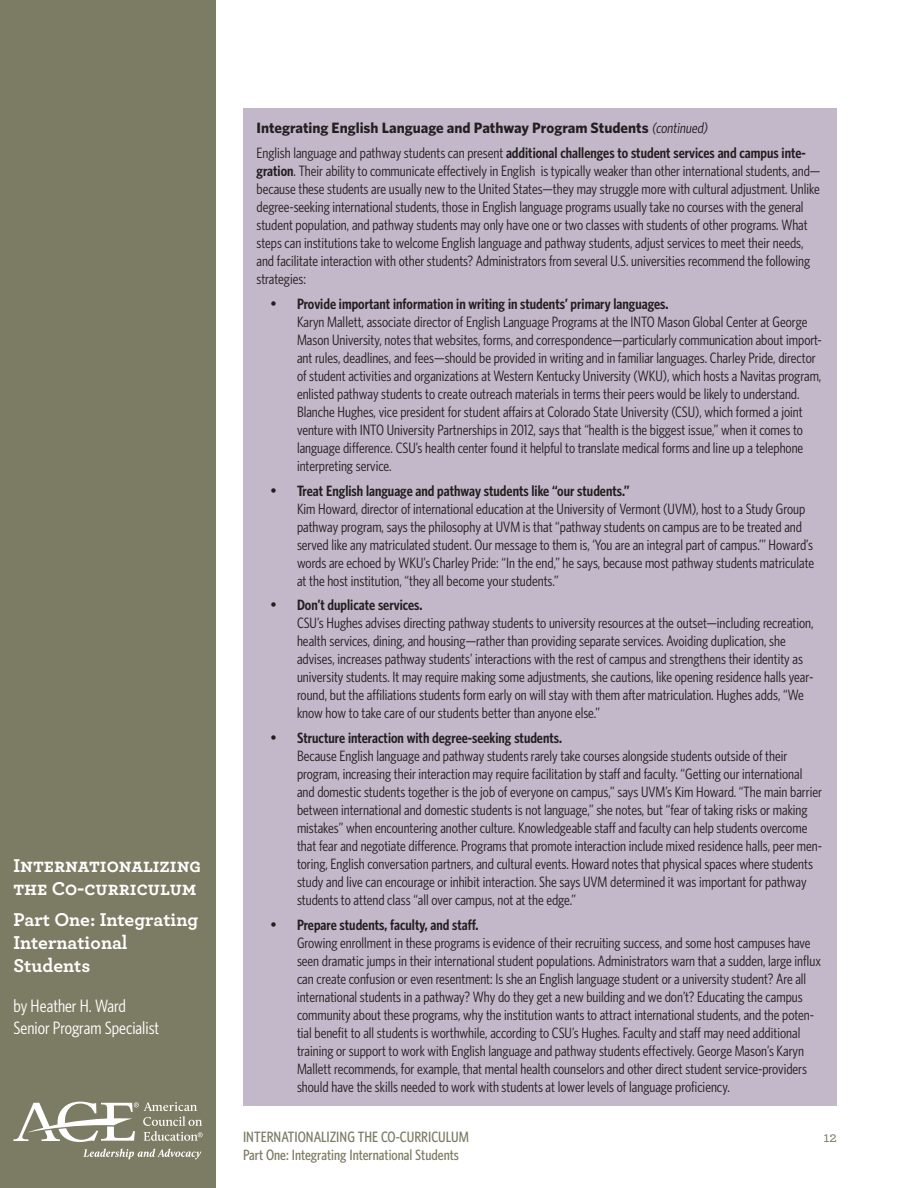
<style>
.page{position:relative;width:918px;height:1188px;background:#fff}
.page>*{position:absolute;margin:0;border:0;box-sizing:border-box;transform-origin:0 0}
.t1{font:700 19.5px/23.4px "Archer";color:#fff}
.t2{font:18px/22.5px "Whitney Condensed";color:#fff}
.t3{font:15px/18px "Whitney Condensed";color:#231f20}
.t4{font:500 15px "Whitney Condensed";color:#7c7b63}
.t5{font:700 15px "Whitney";color:#231f20}
.t6{font:500 15px "Archer";color:#7c7b63}
.s1{font-family:"Whitney Condensed";font-weight:400}
.s2{font-weight:600}
</style>
<div class="page">
<div style="left:0;top:0;width:216px;height:1188px;background:#7c7b63"></div>
<svg style="left:83px;top:1148px;width:118px;height:12px"></svg>
<svg style="left:13px;top:1102px;width:190px;height:40px"></svg>
<div style="left:243px;top:108px;width:594px;height:998px;background:#c3b8c9"></div>
<h1 class="t1" style="left:13px;top:853px;width:189px">Internationalizing the Co-curriculum</h1>
<h1 class="t1" style="left:13px;top:906px;width:186px">Part One: Integrating<br>International<br>Students</h1>
<p class="t2" style="left:14px;top:994px;width:147px">by Heather H. Ward<br>Senior Program Specialist</p>
<p class="t5" style="left:256px;top:118px;width:455px">Integrating English Language and Pathway Program Students <span class="s1">(continued)</span></p>
<p class="t3" style="left:256px;top:144px;width:565px">English language and pathway students can present <span class="s2">additional challenges to student services and campus inte&shy;gration</span>. Their ability to communicate effectively in English is typically weaker than other international students, and— because these students are usually new to the United States—they may struggle more with cultural adjustment. Unlike degree-seeking international students, those in English language programs usually take no courses with the general student population, and pathway students may only have one or two classes with students of other programs. What steps can institutions take to welcome English language and pathway students, adjust services to meet their needs, and facilitate interaction with other students? Administrators from several U.S. universities recommend the following strategies:</p>
<p class="t3" style="left:297px;top:294px;width:526px;text-indent:-27px">• <span class="s2">Provide important information in writing in students’ primary languages.<br></span>Karyn Mallett, associate director of English Language Programs at the INTO Mason Global Center at George Mason University, notes that websites, forms, and correspondence—particularly communication about import&shy;ant rules, deadlines, and fees—should be provided in writing and in familiar languages. Charley Pride, director of student activities and organizations at Western Kentucky University (WKU), which hosts a Navitas program, enlisted pathway students to create outreach materials in terms their peers would be likely to understand.<br>Blanche Hughes, vice president for student affairs at Colorado State University (CSU), which formed a joint venture with INTO University Partnerships in 2012, says that “health is the biggest issue,” when it comes to language difference. CSU’s health center found it helpful to translate medical forms and line up a telephone interpreting service.</p>
<p class="t3" style="left:297px;top:481px;width:519px;text-indent:-27px">• <span class="s2">Treat English language and pathway students like “our students.”<br></span>Kim Howard, director of international education at the University of Vermont (UVM), host to a Study Group pathway program, says the philosophy at UVM is that “pathway students on campus are to be treated and served like any matriculated student. Our message to them is, ‘You are an integral part of campus.’” Howard’s words are echoed by WKU’s Charley Pride: “In the end,” he says, because most pathway students matriculate at the host institution, “they all become your students.”</p>
<p class="t3" style="left:297px;top:596px;width:518px;text-indent:-27px">• <span class="s2">Don’t duplicate services.<br></span>CSU’s Hughes advises directing pathway students to university resources at the outset—including recreation, health services, dining, and housing—rather than providing separate services. Avoiding duplication, she advises, increases pathway students’ interactions with the rest of campus and strengthens their identity as university students. It may require making some adjustments, she cautions, like opening residence halls year&shy;round, but the affiliations students form early on will stay with them after matriculation. Hughes adds, “We know how to take care of our students better than anyone else.”</p>
<p class="t3" style="left:297px;top:729px;width:527px;text-indent:-27px">• <span class="s2">Structure interaction with degree-seeking students.<br></span>Because English language and pathway students rarely take courses alongside students outside of their program, increasing their interaction may require facilitation by staff and faculty. “Getting our international and domestic students together is the job of everyone on campus,” says UVM’s Kim Howard. “The main barrier between international and domestic students is not language,” she notes, but “fear of taking risks or making mistakes” when encountering another culture. Knowledgeable staff and faculty can help students overcome that fear and negotiate difference. Programs that promote interaction include mixed residence halls, peer men&shy;toring, English conversation partners, and cultural events. Howard notes that physical spaces where students study and live can encourage or inhibit interaction. She says UVM determined it was important for pathway students to attend class “all over campus, not at the edge.”</p>
<p class="t3" style="left:297px;top:915px;width:525px;text-indent:-27px">• <span class="s2">Prepare students, faculty, and staff.<br></span>Growing enrollment in these programs is evidence of their recruiting success, and some host campuses have seen dramatic jumps in their international student populations. Administrators warn that a sudden, large influx can create confusion or even resentment: Is she an English language student or a university student? Are all international students in a pathway? Why do they get a new building and we don’t? Educating the campus community about these programs, why the institution wants to attract international students, and the poten&shy;tial benefit to all students is worthwhile, according to CSU’s Hughes. Faculty and staff may need additional training or support to work with English language and pathway students effectively. George Mason’s Karyn Mallett recommends, for example, that mental health counselors and other direct student service-providers should have the skills needed to work with students at lower levels of language proficiency.</p>
<p class="t4" style="left:243px;top:1127px;width:227px">INTERNATIONALIZING THE CO-CURRICULUM</p>
<p class="t6" style="left:823px;top:1126px;width:15px">12</p>
<p class="t4" style="left:243px;top:1145px;width:217px">Part One: Integrating International Students</p>
</div>
